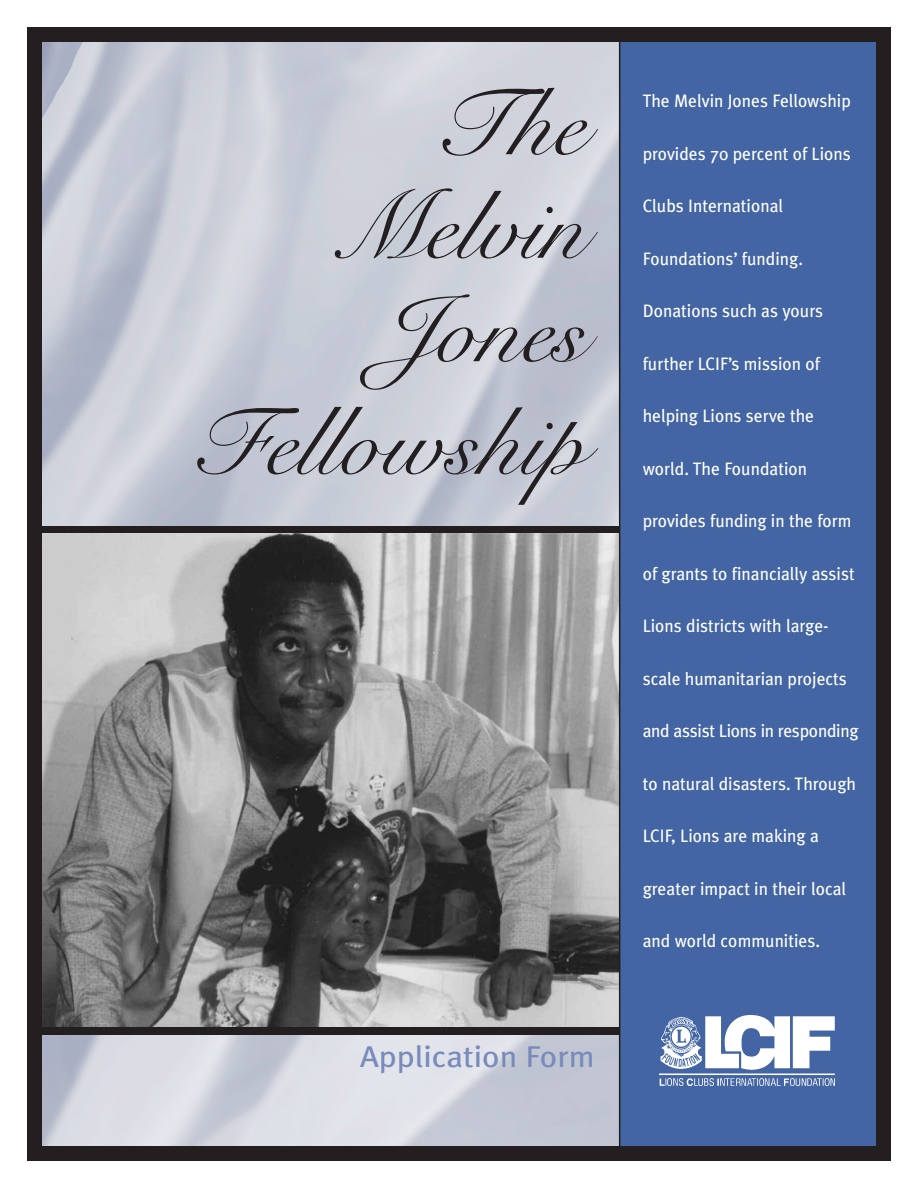
<style>
.page{position:relative;width:918px;height:1188px;background:#fff}
.page>*{position:absolute;margin:0;border:0;box-sizing:border-box;transform-origin:0 0}
.t1{font:96px/103.5px "Snell Roundhand";color:#231f20;text-align:right}
.t2{font:30px "Meta Plus";color:#788bbc;scale:1.1 1}
.t3{font:18px "Meta Plus";color:#fff}
</style>
<div class="page">
<div style="left:27px;top:526px;width:593px;height:509px;background:#231f20"></div>
<img style="left:43px;top:533px;width:576px;height:493px">
<div style="left:620px;top:39px;width:271px;height:1109px;background:#4365a3"></div>
<div style="left:27px;top:27px;width:864px;height:1134px;border:15px solid #231f20"></div>
<img style="left:659px;top:1015px;width:176px;height:70px">
<hr style="left:619px;top:40px;width:1px;height:1111px;background:#231f20">
<h1 class="t1" style="left:330px;top:75px;width:257px">The<br>Melvin<br>Jones</h1>
<h1 class="t1" style="left:191px;top:395px;width:396px">Fellowship</h1>
<h2 class="t2" style="left:360px;top:1039px;width:215px">Application Form</h2>
<p class="t3" style="left:643px;top:91px;width:210px">The Melvin Jones Fellowship</p>
<p class="t3" style="left:643px;top:143px;width:210px">provides 70 percent of Lions</p>
<p class="t3" style="left:643px;top:196px;width:142px">Clubs International</p>
<p class="t3" style="left:643px;top:248px;width:162px">Foundations’ funding.</p>
<p class="t3" style="left:643px;top:301px;width:182px">Donations such as yours</p>
<p class="t3" style="left:643px;top:353px;width:179px">further LCIF’s mission of</p>
<p class="t3" style="left:643px;top:406px;width:173px">helping Lions serve the</p>
<p class="t3" style="left:643px;top:458px;width:166px">world. The Foundation</p>
<p class="t3" style="left:643px;top:511px;width:210px">provides funding in the form</p>
<p class="t3" style="left:643px;top:563px;width:213px">of grants to financially assist</p>
<p class="t3" style="left:643px;top:616px;width:188px">Lions districts with large-</p>
<p class="t3" style="left:643px;top:668px;width:206px">scale humanitarian projects</p>
<p class="t3" style="left:643px;top:721px;width:217px">and assist Lions in responding</p>
<p class="t3" style="left:643px;top:773px;width:215px">to natural disasters. Through</p>
<p class="t3" style="left:643px;top:826px;width:178px">LCIF, Lions are making a</p>
<p class="t3" style="left:643px;top:878px;width:205px">greater impact in their local</p>
<p class="t3" style="left:643px;top:931px;width:179px">and world communities.</p>
</div>
